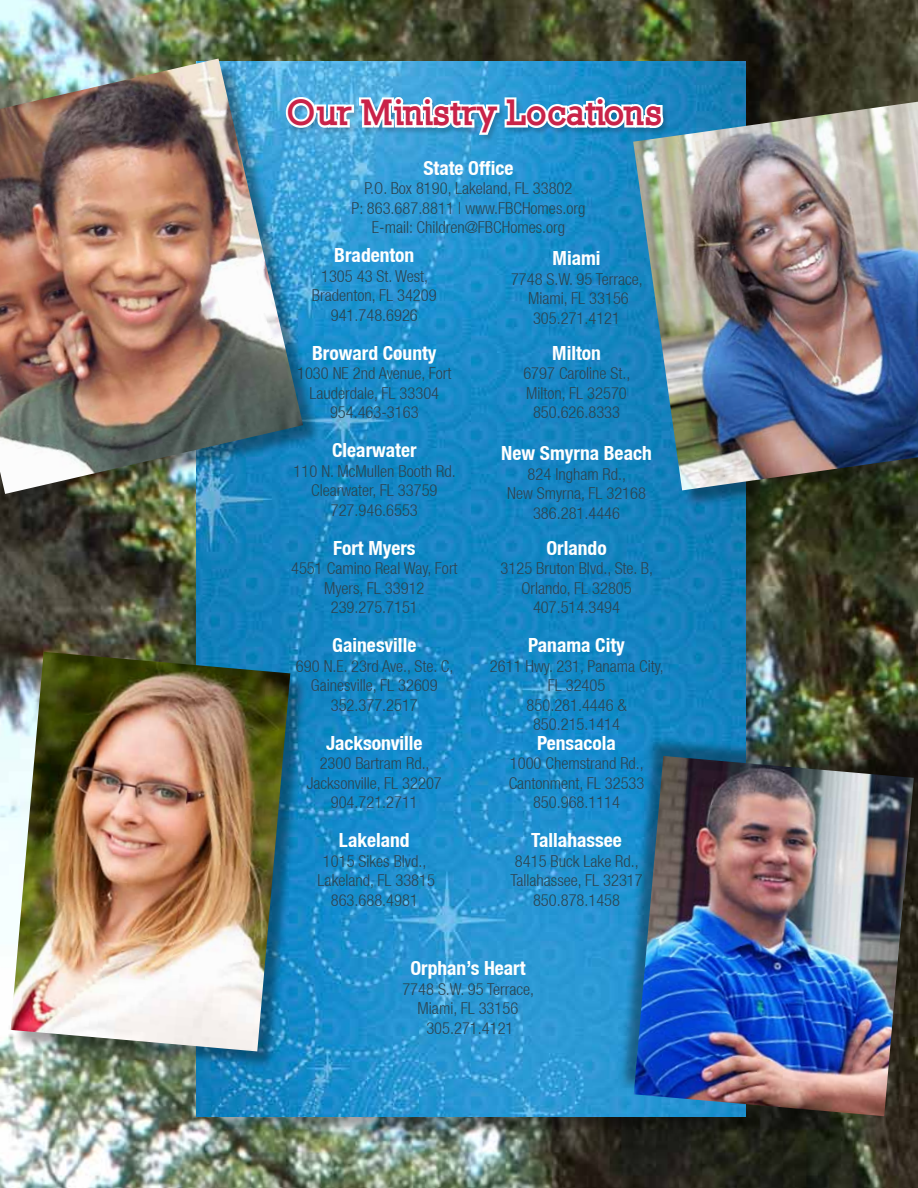
<style>
.page{position:relative;width:918px;height:1188px;background:#fff}
.page>*{position:absolute;margin:0;border:0;box-sizing:border-box;transform-origin:0 0}
.t1{font:900 34.5px "Nilland";color:#c92349}
.t2{font:700 condensed 19.5px "Helvetica Neue LT";color:#fff}
.t3{font:300 condensed 16.5px/19.5px "Helvetica Neue LT";color:#2c4350;text-align:center}
</style>
<div class="page">
<img style="left:0;top:0;width:918px;height:1188px">
<div style="left:199px;top:64px;width:566px;height:1071px;background:#000;opacity:.36"></div>
<img style="left:197px;top:61px;width:549px;height:1055px">
<div style="left:285px;top:97px;width:384px;height:45px;background:#000;opacity:.19"></div>
<svg style="left:321px;top:84px;width:346px;height:53px"></svg>
<div style="left:0;top:61px;width:321px;height:451px;background:#000;opacity:.36"></div>
<img style="left:0;top:58px;width:303px;height:436px">
<div style="left:617px;top:736px;width:295px;height:375px;background:#000;opacity:.36"></div>
<img style="left:634px;top:756px;width:280px;height:360px">
<div style="left:635px;top:102px;width:283px;height:406px;background:#000;opacity:.36"></div>
<img style="left:633px;top:102px;width:285px;height:388px">
<div style="left:13px;top:654px;width:295px;height:415px;background:#000;opacity:.36"></div>
<img style="left:11px;top:652px;width:279px;height:399px">
<h1 class="t1" style="left:287px;top:91px;width:377px">Our Ministry Locations</h1>
<p class="t2" style="left:424px;top:156px;width:91px">State Office</p>
<p class="t3" style="left:352px;top:179px;width:235px">P.O. Box 8190, Lakeland, FL 33802<br>P: 863.687.8811 | www.FBCHomes.org<br>E-mail: Children@FBCHomes.org</p>
<p class="t2" style="left:553px;top:246px;width:49px">Miami</p>
<p class="t3" style="left:511px;top:269px;width:133px">7748 S.W. 95 Terrace,<br>Miami, FL 33156<br>305.271.4121</p>
<p class="t2" style="left:552px;top:341px;width:50px">Milton</p>
<p class="t3" style="left:523px;top:363px;width:109px">6797 Caroline St.,<br>Milton, FL 32570<br>850.626.8333</p>
<p class="t2" style="left:501px;top:441px;width:152px">New Smyrna Beach</p>
<p class="t3" style="left:507px;top:464px;width:140px">824 Ingham Rd.,<br>New Smyrna, FL 32168<br>386.281.4446</p>
<p class="t2" style="left:546px;top:536px;width:62px">Orlando</p>
<p class="t3" style="left:501px;top:558px;width:154px">3125 Bruton Blvd., Ste. B,<br>Orlando, FL 32805<br>407.514.3494</p>
<p class="t2" style="left:528px;top:633px;width:98px">Panama City</p>
<p class="t3" style="left:490px;top:656px;width:175px">2611 Hwy. 231, Panama City,<br>FL 32405<br>850.281.4446 &amp;<br>850.215.1414</p>
<p class="t2" style="left:537px;top:731px;width:80px">Pensacola</p>
<p class="t3" style="left:509px;top:753px;width:137px">1000 Chemstrand Rd.,<br>Cantonment, FL 32533<br>850.968.1114</p>
<p class="t2" style="left:531px;top:828px;width:92px">Tallahassee</p>
<p class="t3" style="left:510px;top:851px;width:134px">8415 Buck Lake Rd.,<br>Tallahassee, FL 32317<br>850.878.1458</p>
<p class="t2" style="left:334px;top:244px;width:82px">Bradenton</p>
<p class="t3" style="left:312px;top:266px;width:126px">1305 43 St. West,<br>Bradenton, FL 34209<br>941.748.6926</p>
<p class="t2" style="left:312px;top:341px;width:126px">Broward County</p>
<p class="t3" style="left:297px;top:364px;width:156px">1030 NE 2nd Avenue, Fort<br>Lauderdale, FL 33304<br>954.463-3163</p>
<p class="t2" style="left:332px;top:439px;width:86px">Clearwater</p>
<p class="t3" style="left:294px;top:461px;width:164px">110 N. McMullen Booth Rd.<br>Clearwater, FL 33759<br>727.946.6553</p>
<p class="t2" style="left:333px;top:536px;width:84px">Fort Myers</p>
<p class="t3" style="left:291px;top:559px;width:168px">4551 Camino Real Way, Fort<br>Myers, FL 33912<br>239.275.7151</p>
<p class="t2" style="left:332px;top:634px;width:86px">Gainesville</p>
<p class="t3" style="left:296px;top:656px;width:159px">690 N.E. 23rd Ave., Ste. C,<br>Gainesville, FL 32609<br>352.377.2517</p>
<p class="t2" style="left:326px;top:731px;width:98px">Jacksonville</p>
<p class="t3" style="left:307px;top:754px;width:137px">2300 Bartram Rd.,<br>Jacksonville, FL 32207<br>904.721.2711</p>
<p class="t2" style="left:339px;top:829px;width:72px">Lakeland</p>
<p class="t3" style="left:318px;top:851px;width:119px">1015 Sikes Blvd.,<br>Lakeland, FL 33815<br>863.688.4981</p>
<p class="t2" style="left:410px;top:957px;width:117px">Orphan’s Heart</p>
<p class="t3" style="left:402px;top:979px;width:133px">7748 S.W. 95 Terrace,<br>Miami, FL 33156<br>305.271.4121</p>
</div>
